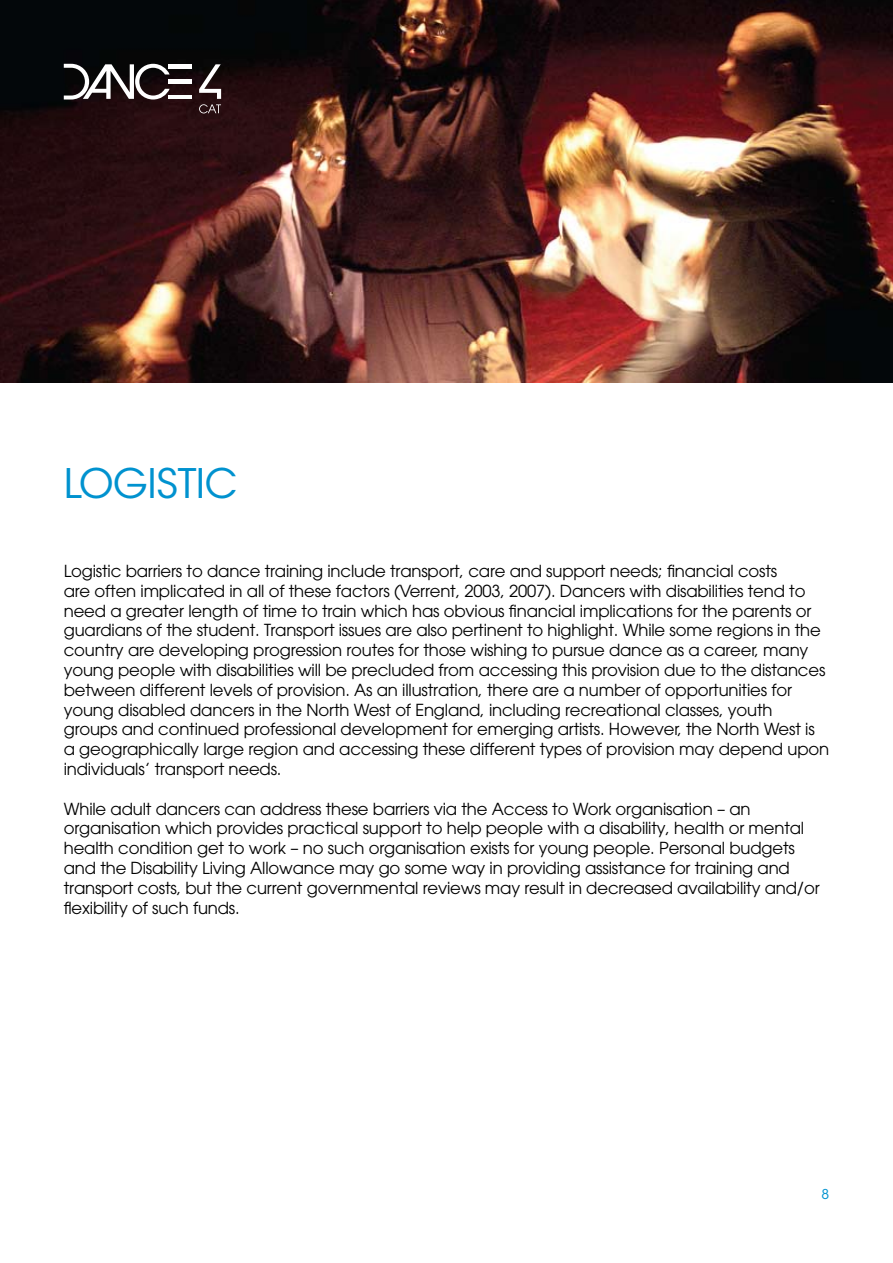
<style>
.page{position:relative;width:893px;height:1263px;background:#fff}
.page>*{position:absolute;margin:0;border:0;box-sizing:border-box;transform-origin:0 0}
.t1{font:40.5px "ITC Avant Garde Std";color:#0092cf}
.t2{font:16.5px/19.8px "Avant Garde LT";letter-spacing:-.01em;color:#000}
.t3{font:13.5px "ITC Avant Garde Std";color:#0092cf}
</style>
<div class="page">
<img style="left:0;top:0;width:893px;height:383px">
<hr style="left:169px;top:80px;width:23px;height:4px;background:#fff">
<hr style="left:169px;top:95px;width:23px;height:4px;background:#fff">
<hr style="left:169px;top:64px;width:23px;height:4px;background:#fff">
<svg style="left:64px;top:64px;width:106px;height:36px"></svg>
<svg style="left:199px;top:64px;width:22px;height:49px"></svg>
<h1 class="t1" style="left:64px;top:458px;width:21px">LOGISTI</h1>
<h1 class="t1" style="left:205px;top:458px;width:34px">C</h1>
<p class="t2" style="left:64px;top:561px;width:767px">Logistic barriers to dance training include transport, care and support needs; financial costs<br>are often implicated in all of these factors (Verrent, 2003, 2007). Dancers with disabilities tend to need a greater length of time to train which has obvious financial implications for the parents or guardians of the student. Transport issues are also pertinent to highlight. While some regions in the country are developing progression routes for those wishing to pursue dance as a career, many young people with disabilities will be precluded from accessing this provision due to the distances between different levels of provision. As an illustration, there are a number of opportunities for young disabled dancers in the North West of England, including recreational classes, youth groups and continued professional development for emerging artists. However, the North West is a geographically large region and accessing these different types of provision may depend upon individuals’ transport needs.</p>
<p class="t2" style="left:64px;top:799px;width:757px">While adult dancers can address these barriers via the Access to Work organisation – an organisation which provides practical support to help people with a disability, health or mental health condition get to work – no such organisation exists for young people. Personal budgets and the Disability Living Allowance may go some way in providing assistance for training and transport costs, but the current governmental reviews may result in decreased availability and/or flexibility of such funds.</p>
<p class="t3" style="left:821px;top:1186px;width:9px">8</p>
</div>
